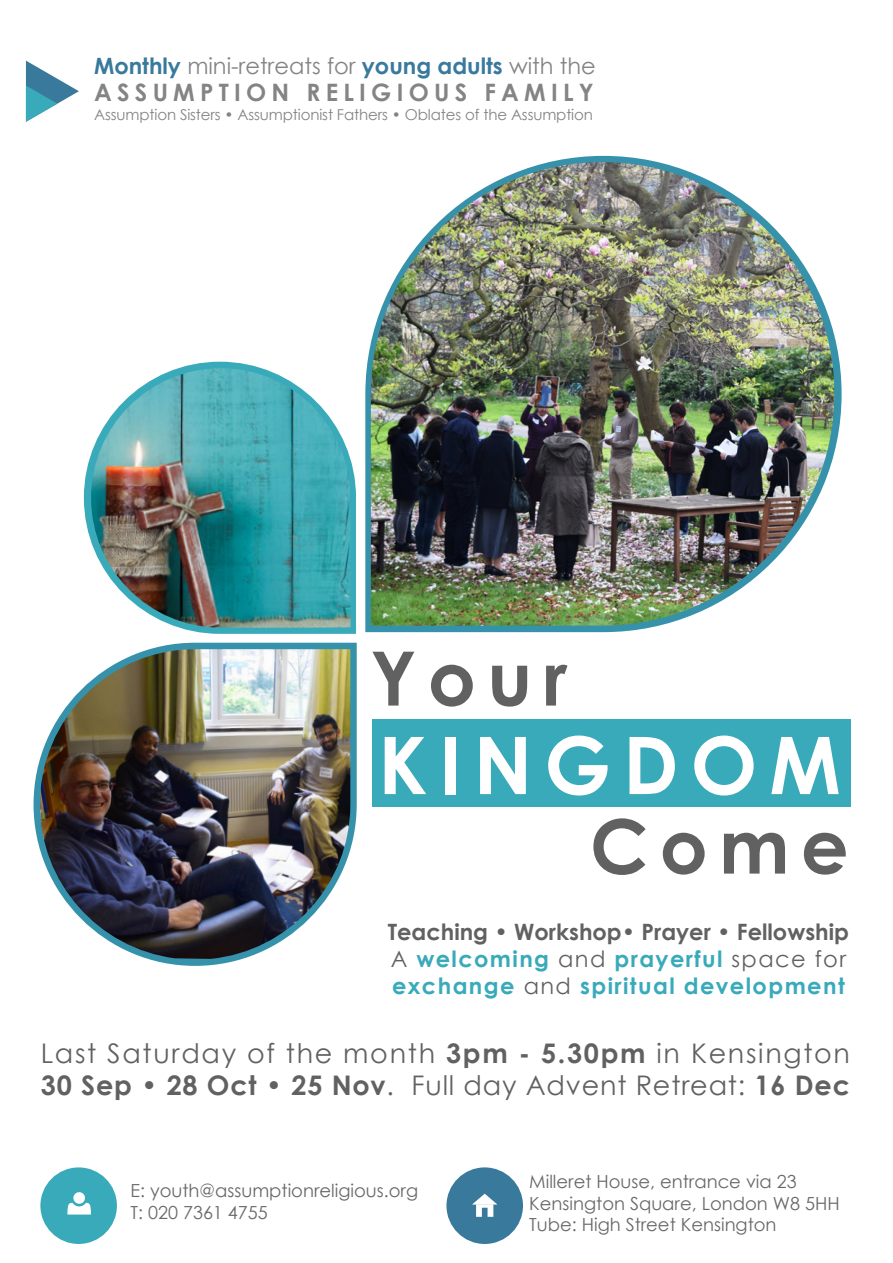
<style>
.page{position:relative;width:893px;height:1263px;background:#fff}
.page>*{position:absolute;margin:0;border:0;box-sizing:border-box;transform-origin:0 0}
.t1{font:700 79.5px "Century Gothic";letter-spacing:.15em;color:#fff}
.t2{font:700 75px "Century Gothic";letter-spacing:.15em;color:#626161}
.t3{font:27px/32.4px "Century Gothic";letter-spacing:.065em;color:#626161}
.t4{font:700 24px "Century Gothic";letter-spacing:.22em;color:#858484}
.t5{font:700 22.5px/27px "Century Gothic";letter-spacing:.06em;color:#39aaba}
.t6{font:22.5px "Century Gothic";color:#858484}
.t7{font:18px/21.6px "Century Gothic";color:#676867}
.t8{font:15px "Century Gothic";letter-spacing:-.01em;color:#858484}
.s1{font-weight:700;color:#38799c}
.s2{color:#626161}
.s3{font-weight:400;color:#626161}
.s4{font-weight:700}
</style>
<div class="page">
<svg style="left:84px;top:362px;width:272px;height:272px"></svg>
<svg style="left:34px;top:643px;width:323px;height:323px"></svg>
<img style="left:40px;top:649px;width:310px;height:310px">
<div style="left:372px;top:719px;width:479px;height:88px;background:#39aaba"></div>
<svg style="left:26px;top:61px;width:53px;height:61px"></svg>
<div style="left:40px;top:1167px;width:77px;height:77px;background:#39aaba;border-radius:50%"></div>
<div style="left:73px;top:1192px;width:12px;height:12px;background:#fff;border-radius:50%"></div>
<svg style="left:67px;top:1203px;width:24px;height:11px"></svg>
<div style="left:446px;top:1167px;width:77px;height:77px;background:#38799c;border-radius:50%"></div>
<svg style="left:472px;top:1194px;width:25px;height:23px"></svg>
<img style="left:91px;top:368px;width:259px;height:260px">
<svg style="left:365px;top:156px;width:477px;height:476px"></svg>
<img style="left:371px;top:162px;width:463px;height:464px">
<p class="t6" style="left:94px;top:50px;width:503px"><span class="s1">Monthly</span> mini-retreats for <span class="s1">young adults</span> with the</p>
<h3 class="t4" style="left:94px;top:74px;width:501px">ASSUMPTION RELIGIOUS FAMILY</h3>
<p class="t8" style="left:94px;top:104px;width:500px">Assumption Sisters • Assumptionist Fathers • Oblates of the Assumption</p>
<h2 class="t2" style="left:370px;top:621px;width:199px">Your</h2>
<h1 class="t1" style="left:378px;top:705px;width:464px">KINGDOM</h1>
<h2 class="t2" style="left:590px;top:789px;width:260px">Come</h2>
<p class="t5" style="left:388px;top:918px;width:463px"><span class="s2">Teaching • Workshop• Prayer • Fellowship<br></span><span class="s3">A</span> welcoming <span class="s3">and</span> prayerful <span class="s3">space for </span>exchange <span class="s3">and</span> spiritual development</p>
<h3 class="t3" style="left:41px;top:1037px;width:811px">Last Saturday of the month <span class="s4">3pm - 5.30pm</span> in Kensington<br><span class="s4">30 Sep</span> • <span class="s4">28 Oct</span> • <span class="s4">25 Nov</span>. Full day Advent Retreat: <span class="s4">16 Dec</span></h3>
<p class="t7" style="left:130px;top:1179px;width:289px">E: youth@assumptionreligious.org<br>T: 020 7361 4755</p>
<p class="t7" style="left:529px;top:1170px;width:312px">Milleret House, entrance via 23<br>Kensington Square, London W8 5HH<br>Tube: High Street Kensington</p>
</div>
